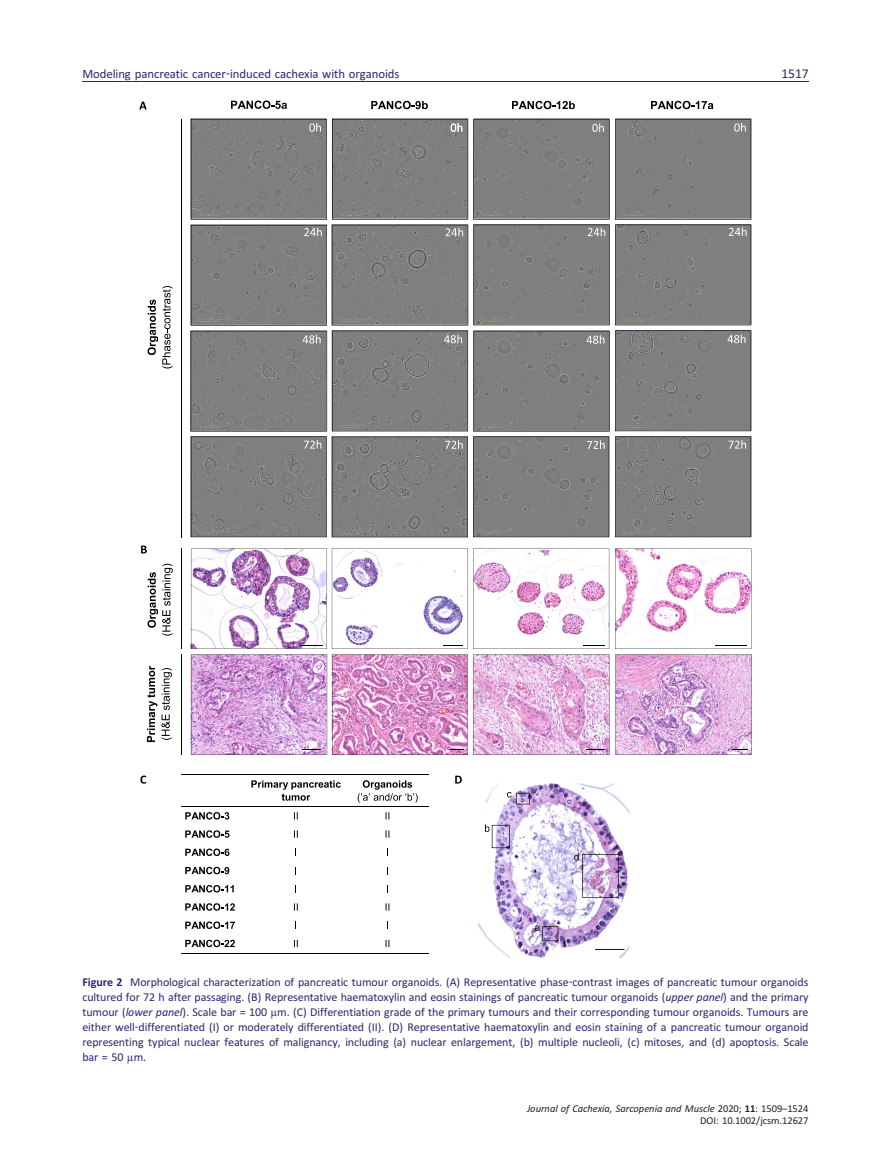
<style>
.page{position:relative;width:893px;height:1174px;background:#fff}
.page>*{position:absolute;margin:0;border:0;box-sizing:border-box;transform-origin:0 0}
.t1{font:13.5px "Adv TT7 b 515 deb";color:#272872}
.t2{font:12.75px "Adv TT9 d 59 b 7 b 4";color:#272872}
.t3{font:12px/15px "Adv TT9 d 59 b 7 b 4";color:#272872;text-align:justify}
.t4{font:10.5px "Adv T Ta 749 c 674.I";color:#231f20}
.t5{font:10.5px "Adv TT9 d 59 b 7 b 4";color:#231f20}
.s1{font-style:inherit}
.s2{font-family:"Adv T Td 35102 ee.B"}
.s3{font-family:"Adv TT2 ffda 40 f.B"}
.s4{font-family:"Adv TT7 b 515 deb"}
.s5{font-family:"Adv T Ta 749 c 674.I"}
.s6{font-family:"Adv TT182 ff 89 e"}
.s7{font-family:"Adv TT9 d 59 b 7 b 4"}
</style>
<div class="page">
<img style="left:191px;top:119px;width:561px;height:838px">
<svg style="left:231px;top:100px;width:56px;height:9px"></svg>
<hr style="left:181px;top:119px;width:1px;height:418px;background:#000">
<hr style="left:181px;top:548px;width:1px;height:101px;background:#000">
<hr style="left:181px;top:654px;width:1px;height:100px;background:#000">
<svg style="left:148px;top:286px;width:25px;height:82px"></svg>
<svg style="left:141px;top:545px;width:6px;height:8px"></svg>
<svg style="left:148px;top:564px;width:25px;height:71px"></svg>
<svg style="left:147px;top:665px;width:25px;height:77px"></svg>
<svg style="left:651px;top:101px;width:62px;height:8px"></svg>
<svg style="left:512px;top:101px;width:63px;height:8px"></svg>
<svg style="left:139px;top:102px;width:8px;height:8px"></svg>
<svg style="left:140px;top:775px;width:6px;height:8px"></svg>
<svg style="left:251px;top:780px;width:90px;height:20px"></svg>
<svg style="left:358px;top:780px;width:60px;height:22px"></svg>
<svg style="left:185px;top:812px;width:44px;height:7px"></svg>
<svg style="left:294px;top:812px;width:4px;height:7px"></svg>
<svg style="left:386px;top:812px;width:3px;height:7px"></svg>
<svg style="left:185px;top:830px;width:44px;height:7px"></svg>
<svg style="left:294px;top:830px;width:4px;height:7px"></svg>
<svg style="left:386px;top:830px;width:3px;height:7px"></svg>
<svg style="left:185px;top:848px;width:44px;height:8px"></svg>
<svg style="left:185px;top:866px;width:44px;height:8px"></svg>
<svg style="left:185px;top:885px;width:49px;height:7px"></svg>
<svg style="left:185px;top:903px;width:50px;height:7px"></svg>
<svg style="left:294px;top:903px;width:4px;height:7px"></svg>
<svg style="left:386px;top:903px;width:3px;height:7px"></svg>
<svg style="left:185px;top:921px;width:50px;height:8px"></svg>
<svg style="left:185px;top:939px;width:50px;height:8px"></svg>
<svg style="left:294px;top:939px;width:4px;height:8px"></svg>
<svg style="left:386px;top:939px;width:3px;height:8px"></svg>
<hr style="left:181px;top:774px;width:248px;height:1px;background:#000">
<hr style="left:181px;top:806px;width:248px;height:1px;background:#000">
<hr style="left:181px;top:953px;width:248px;height:1px;background:#000">
<svg style="left:455px;top:775px;width:7px;height:8px"></svg>
<svg style="left:535px;top:925px;width:23px;height:16px"></svg>
<svg style="left:485px;top:824px;width:25px;height:24px"></svg>
<svg style="left:507px;top:792px;width:23px;height:12px"></svg>
<svg style="left:574px;top:853px;width:45px;height:44px"></svg>
<svg style="left:371px;top:101px;width:57px;height:8px"></svg>
<svg style="left:191px;top:119px;width:560px;height:418px;background:#848484"></svg>
<svg style="left:615px;top:548px;width:137px;height:206px"></svg>
<hr style="left:715px;top:645px;width:31px;height:1px;background:#000">
<img style="left:191px;top:548px;width:418px;height:207px">
<svg style="left:595px;top:949px;width:29px;height:1px"></svg>
<hr style="left:82px;top:81px;width:726px;height:1px;background:#272872">
<p class="t2" style="left:82px;top:69px;width:318px">Modeling pancreatic cancer<span class="s1">‐</span>induced cachexia with organoids</p>
<p class="t1" style="left:781px;top:67px;width:28px">1517</p>
<p class="t3" style="left:82px;top:975px;width:728px"><span class="s2">Figure</span> <span class="s3">2</span> Morphological characterization of pancreatic tumour organoids. (A) Representative phase<span class="s1">‐</span>contrast images of pancreatic tumour organoids cultured for <span class="s4">72</span> h after passaging. (B) Representative haematoxylin and eosin stainings of pancreatic tumour organoids (<span class="s5">upper panel</span>) and the primary tumour (<span class="s5">lower panel</span>). Scale bar = <span class="s4">100</span> <span class="s6">μ</span>m. (C) Differentiation grade of the primary tumours and their corresponding tumour organoids. Tumours are either well<span class="s1">‐</span>differentiated (I) or moderately differentiated (II). (D) Representative haematoxylin and eosin staining of a pancreatic tumour organoid representing typical nuclear features of malignancy, including (a) nuclear enlargement, (b) multiple nucleoli, (c) mitoses, and (d) apoptosis. Scale bar = <span class="s4">50</span> <span class="s6">μ</span>m.</p>
<p class="t4" style="left:527px;top:1105px;width:283px">Journal of Cachexia, Sarcopenia and Muscle <span class="s4">2020</span><span class="s7">;</span> <span class="s3">11</span><span class="s7">:</span> <span class="s4">1509</span><span class="s7">–</span><span class="s4">1524</span></p>
<p class="t5" style="left:700px;top:1117px;width:110px">DOI: <span class="s4">10</span>.<span class="s4">1002</span>/jcsm.<span class="s4">12627</span></p>
</div>
